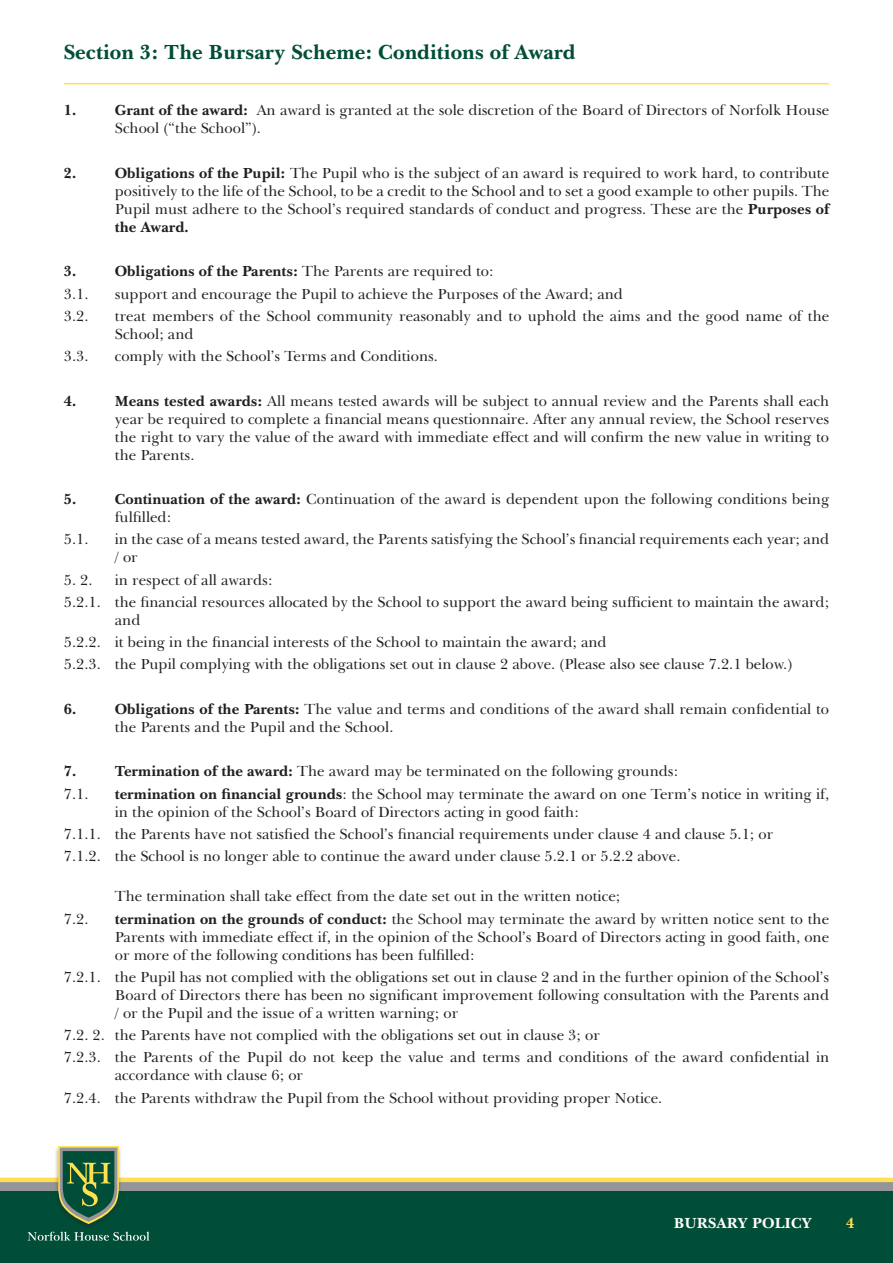
<style>
.page{position:relative;width:893px;height:1263px;background:#fff}
.page>*{position:absolute;margin:0;border:0;box-sizing:border-box;transform-origin:0 0}
.t1{font:700 21px "New Baskerville IT Cby BT";color:#004e38}
.copy{font:15px/18px "Baskerville BT";color:#231f20}
.copy-2{font:700 15px "New Baskerville IT Cby BT";color:#231f20}
.t2{font:700 15px "New Baskerville IT Cby BT";color:#fff}
.t3{font:700 15px "New Baskerville IT Cby BT";color:#ffe04e}
.s1{font-family:"New Baskerville IT Cby BT";font-weight:700}
.s2{font-weight:700}
.s3{font-family:"Baskerville BT";font-weight:400}
</style>
<div class="page">
<div style="left:0;top:1191px;width:893px;height:72px;background:#004e38"></div>
<div style="left:0;top:1180px;width:893px;height:11px;background:#939598"></div>
<div style="left:0;top:1177px;width:893px;height:5px;background:#ffe04e"></div>
<svg style="left:28px;top:1231px;width:121px;height:10px"></svg>
<div style="left:55px;top:1146px;width:67px;height:84px;background:#231f20;opacity:.32"></div>
<svg style="left:58px;top:1146px;width:61px;height:78px"></svg>
<hr style="left:64px;top:83px;width:765px;height:1px;background:#ffe04e">
<p class="t1" style="left:64px;top:39px;width:513px">Section 3: The Bursary Scheme: Conditions of Award</p>
<p class="copy-2" style="left:64px;top:101px;width:14px">1.</p>
<p class="copy" style="left:115px;top:101px;width:716px"><span class="s1">Grant of the award:</span> An award is granted at the sole discretion of the Board of Directors of Norfolk House<br>School (“the School”).</p>
<p class="copy-2" style="left:64px;top:163px;width:14px">2.</p>
<p class="copy" style="left:115px;top:164px;width:716px;text-align:justify"><span class="s1">Obligations of the Pupil:</span> The Pupil who is the subject of an award is required to work hard, to contribute positively to the life of the School, to be a credit to the School and to set a good example to other pupils. The Pupil must adhere to the School’s required standards of conduct and progress. These are the <span class="s2">Purposes of the Award.</span></p>
<p class="copy-2" style="left:64px;top:262px;width:14px">3.</p>
<p class="copy-2" style="left:115px;top:262px;width:380px">Obligations of the Parents: <span class="s3">The Parents are required to:</span></p>
<p class="copy" style="left:64px;top:284px;width:26px">3.1.</p>
<p class="copy" style="left:115px;top:284px;width:510px">support and encourage the Pupil to achieve the Purposes of the Award; and</p>
<p class="copy" style="left:64px;top:307px;width:26px">3.2.</p>
<p class="copy" style="left:115px;top:307px;width:716px">treat members of the School community reasonably and to uphold the aims and the good name of the<br>School; and</p>
<p class="copy" style="left:64px;top:347px;width:26px">3.3.</p>
<p class="copy" style="left:115px;top:347px;width:325px">comply with the School’s Terms and Conditions.</p>
<p class="copy-2" style="left:64px;top:391px;width:14px">4.</p>
<p class="copy" style="left:115px;top:391px;width:716px;text-align:justify"><span class="s1">Means tested awards:</span> All means tested awards will be subject to annual review and the Parents shall each year be required to complete a financial means questionnaire. After any annual review, the School reserves the right to vary the value of the award with immediate effect and will confirm the new value in writing to the Parents.</p>
<p class="copy-2" style="left:64px;top:490px;width:14px">5.</p>
<p class="copy" style="left:115px;top:490px;width:716px"><span class="s1">Continuation of the award:</span> Continuation of the award is dependent upon the following conditions being fulfilled:</p>
<p class="copy" style="left:64px;top:530px;width:26px">5.1.</p>
<p class="copy" style="left:115px;top:530px;width:716px">in the case of a means tested award, the Parents satisfying the School’s financial requirements each year; and / or</p>
<p class="copy" style="left:64px;top:570px;width:30px">5. 2.</p>
<p class="copy" style="left:115px;top:570px;width:159px">in respect of all awards:</p>
<p class="copy" style="left:115px;top:593px;width:716px;text-indent:-51px">5.2.1. the financial resources allocated by the School to support the award being sufficient to maintain the award; and</p>
<p class="copy" style="left:64px;top:633px;width:544px">5.2.2. it being in the financial interests of the School to maintain the award; and</p>
<p class="copy" style="left:64px;top:655px;width:730px">5.2.3. the Pupil complying with the obligations set out in clause 2 above. (Please also see clause 7.2.1 below.)</p>
<p class="copy-2" style="left:64px;top:699px;width:14px">6.</p>
<p class="copy" style="left:115px;top:700px;width:716px"><span class="s1">Obligations of the Parents:</span> The value and terms and conditions of the award shall remain confidential to the Parents and the Pupil and the School.</p>
<p class="copy-2" style="left:64px;top:762px;width:14px">7.</p>
<p class="copy" style="left:115px;top:762px;width:565px"><span class="s1">Termination of the award:</span> The award may be terminated on the following grounds:</p>
<p class="copy" style="left:64px;top:784px;width:26px">7.1.</p>
<p class="copy" style="left:115px;top:784px;width:716px"><span class="s1">termination on financial grounds</span>: the School may terminate the award on one Term’s notice in writing if, in the opinion of the School’s Board of Directors acting in good faith:</p>
<p class="copy" style="left:64px;top:825px;width:711px">7.1.1. the Parents have not satisfied the School’s financial requirements under clause 4 and clause 5.1; or</p>
<p class="copy" style="left:64px;top:847px;width:618px">7.1.2. the School is no longer able to continue the award under clause 5.2.1 or 5.2.2 above.</p>
<p class="copy" style="left:115px;top:887px;width:507px">The termination shall take effect from the date set out in the written notice;</p>
<p class="copy" style="left:64px;top:909px;width:26px">7.2.</p>
<p class="copy" style="left:115px;top:909px;width:716px;text-align:justify"><span class="s1">termination on the grounds of conduct:</span> the School may terminate the award by written notice sent to the Parents with immediate effect if, in the opinion of the School’s Board of Directors acting in good faith, one or more of the following conditions has been fulfilled:</p>
<p class="copy" style="left:115px;top:968px;width:716px;text-align:justify;text-indent:-51px">7.2.1. the Pupil has not complied with the obligations set out in clause 2 and in the further opinion of the School’s Board of Directors there has been no significant improvement following consultation with the Parents and / or the Pupil and the issue of a written warning; or</p>
<p class="copy" style="left:64px;top:1026px;width:538px">7.2. 2. the Parents have not complied with the obligations set out in clause 3; or</p>
<p class="copy" style="left:115px;top:1048px;width:716px;text-indent:-51px">7.2.3. the Parents of the Pupil do not keep the value and terms and conditions of the award confidential in accordance with clause 6; or</p>
<p class="copy" style="left:64px;top:1089px;width:600px">7.2.4. the Parents withdraw the Pupil from the School without providing proper Notice.</p>
<p class="t2" style="left:674px;top:1213px;width:140px">BURSARY POLICY</p>
<p class="t3" style="left:846px;top:1213px;width:10px">4</p>
</div>
